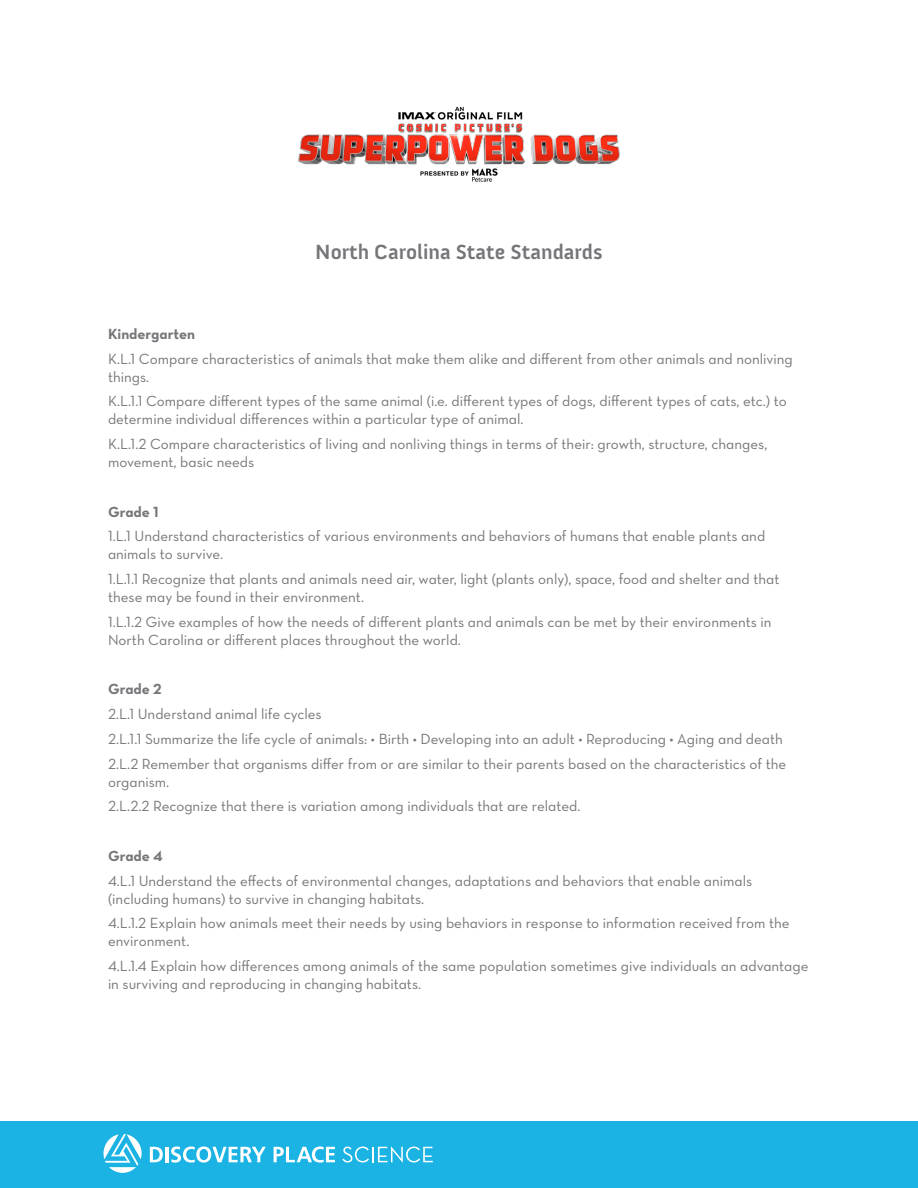
<style>
.page{position:relative;width:918px;height:1188px;background:#fff}
.page>*{position:absolute;margin:0;border:0;box-sizing:border-box;transform-origin:0 0}
.t1{font:700 21px "Anivers";color:#757679}
.t2{font:15px/18px "Neutra Text Book Alt";color:#757679}
.t3{font:15px "Neutra Text Bold Alt";color:#757679}
</style>
<div class="page">
<img style="left:298px;top:106px;width:322px;height:76px">
<div style="left:0;top:1121px;width:918px;height:67px;background:#1ab3e4"></div>
<svg style="left:104px;top:1134px;width:38px;height:39px"></svg>
<svg style="left:150px;top:1147px;width:13px;height:15px"></svg>
<hr style="left:165px;top:1147px;width:3px;height:15px;background:#fff">
<svg style="left:171px;top:1147px;width:95px;height:16px"></svg>
<svg style="left:274px;top:1147px;width:61px;height:16px"></svg>
<svg style="left:342px;top:1147px;width:91px;height:15px"></svg>
<p class="t1" style="left:315px;top:240px;width:289px">North Carolina State Standards</p>
<p class="t3" style="left:108px;top:324px;width:89px">Kindergarten</p>
<p class="t2" style="left:108px;top:349px;width:686px">K.L.1 Compare characteristics of animals that make them alike and different from other animals and nonliving things.</p>
<p class="t2" style="left:108px;top:392px;width:680px">K.L.1.1 Compare different types of the same animal (i.e. different types of dogs, different types of cats, etc.) to determine individual differences within a particular type of animal.</p>
<p class="t2" style="left:108px;top:435px;width:661px">K.L.1.2 Compare characteristics of living and nonliving things in terms of their: growth, structure, changes, movement, basic needs</p>
<p class="t3" style="left:108px;top:502px;width:52px">Grade 1</p>
<p class="t2" style="left:108px;top:527px;width:659px">1.L.1 Understand characteristics of various environments and behaviors of humans that enable plants and animals to survive.</p>
<p class="t2" style="left:108px;top:570px;width:673px">1.L.1.1 Recognize that plants and animals need air, water, light (plants only), space, food and shelter and that these may be found in their environment.</p>
<p class="t2" style="left:108px;top:612px;width:665px">1.L.1.2 Give examples of how the needs of different plants and animals can be met by their environments in<br>North Carolina or different places throughout the world.</p>
<p class="t3" style="left:108px;top:680px;width:55px">Grade 2</p>
<p class="t2" style="left:108px;top:705px;width:215px">2.L.1 Understand animal life cycles</p>
<p class="t2" style="left:108px;top:729px;width:676px">2.L.1.1 Summarize the life cycle of animals: • Birth • Developing into an adult • Reproducing • Aging and death</p>
<p class="t2" style="left:108px;top:754px;width:680px">2.L.2 Remember that organisms differ from or are similar to their parents based on the characteristics of the organism.</p>
<p class="t2" style="left:108px;top:797px;width:474px">2.L.2.2 Recognize that there is variation among individuals that are related.</p>
<p class="t3" style="left:108px;top:846px;width:56px">Grade 4</p>
<p class="t2" style="left:108px;top:871px;width:646px">4.L.1 Understand the effects of environmental changes, adaptations and behaviors that enable animals (including humans) to survive in changing habitats.</p>
<p class="t2" style="left:108px;top:914px;width:683px">4.L.1.2 Explain how animals meet their needs by using behaviors in response to information received from the environment.</p>
<p class="t2" style="left:108px;top:957px;width:702px">4.L.1.4 Explain how differences among animals of the same population sometimes give individuals an advantage in surviving and reproducing in changing habitats.</p>
</div>
